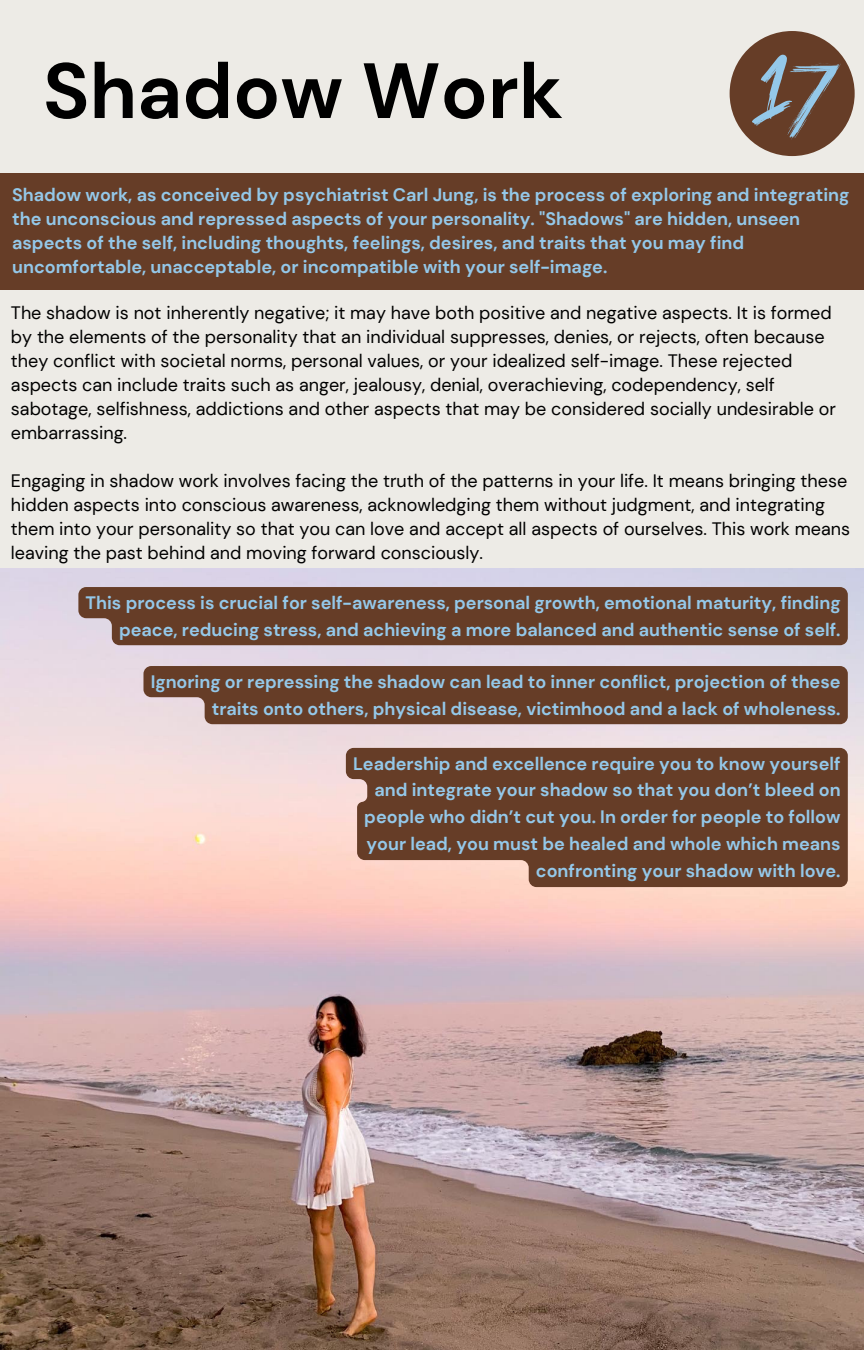
<style>
.page{position:relative;width:864px;height:1350px;background:#edebe6}
.page>*{position:absolute;margin:0;border:0;box-sizing:border-box;transform-origin:0 0}
.t1{font:700 78.08px "DM Sans";color:#000}
.t2{font:700 18px/27px "DM Sans";color:#94c8e9;text-align:right}
.t3{font:18px/24.1px "DM Sans";color:#000}
</style>
<div class="page">
<div style="left:730px;top:31px;width:125px;height:125px;background:#663d27;border-radius:50%"></div>
<svg style="left:752px;top:54px;width:89px;height:86px"></svg>
<div style="left:0;top:173px;width:864px;height:116px;background:#663d27"></div>
<img style="left:0;top:568px;width:864px;height:782px">
<div style="left:78px;top:587px;width:770px;height:58px;background:#663d27"></div>
<div style="left:143px;top:666px;width:705px;height:58px;background:#663d27"></div>
<svg style="left:346px;top:748px;width:502px;height:139px;background:#734a35"></svg>
<p class="t1" style="left:43px;top:41px;width:522px">Shadow Work</p>
<p class="t2" style="left:12px;top:183px;width:839px;line-height:24.1px;text-align:left">Shadow work, as conceived by psychiatrist Carl Jung, is the process of exploring and integrating the unconscious and repressed aspects of your personality. "Shadows" are hidden, unseen aspects of the self, including thoughts, feelings, desires, and traits that you may find uncomfortable, unacceptable, or incompatible with your self-image.</p>
<p class="t3" style="left:11px;top:301px;width:826px">The shadow is not inherently negative; it may have both positive and negative aspects. It is formed by the elements of the personality that an individual suppresses, denies, or rejects, often because they conflict with societal norms, personal values, or your idealized self-image. These rejected aspects can include traits such as anger, jealousy, denial, overachieving, codependency, self sabotage, selfishness, addictions and other aspects that may be considered socially undesirable or embarrassing.</p>
<p class="t3" style="left:11px;top:469px;width:841px">Engaging in shadow work involves facing the truth of the patterns in your life. It means bringing these hidden aspects into conscious awareness, acknowledging them without judgment, and integrating them into your personality so that you can love and accept all aspects of ourselves. This work means leaving the past behind and moving forward consciously.</p>
<p class="t2" style="left:86px;top:589px;width:757px">This process is crucial for self-awareness, personal growth, emotional maturity, finding peace, reducing stress, and achieving a more balanced and authentic sense of self.</p>
<p class="t2" style="left:151px;top:668px;width:691px">Ignoring or repressing the shadow can lead to inner conflict, projection of these traits onto others, physical disease, victimhood and a lack of wholeness.</p>
<p class="t2" style="left:353px;top:750px;width:489px">Leadership and excellence require you to know yourself and integrate your shadow so that you don’t bleed on people who didn’t cut you. In order for people to follow your lead, you must be healed and whole which means confronting your shadow with love.</p>
</div>
